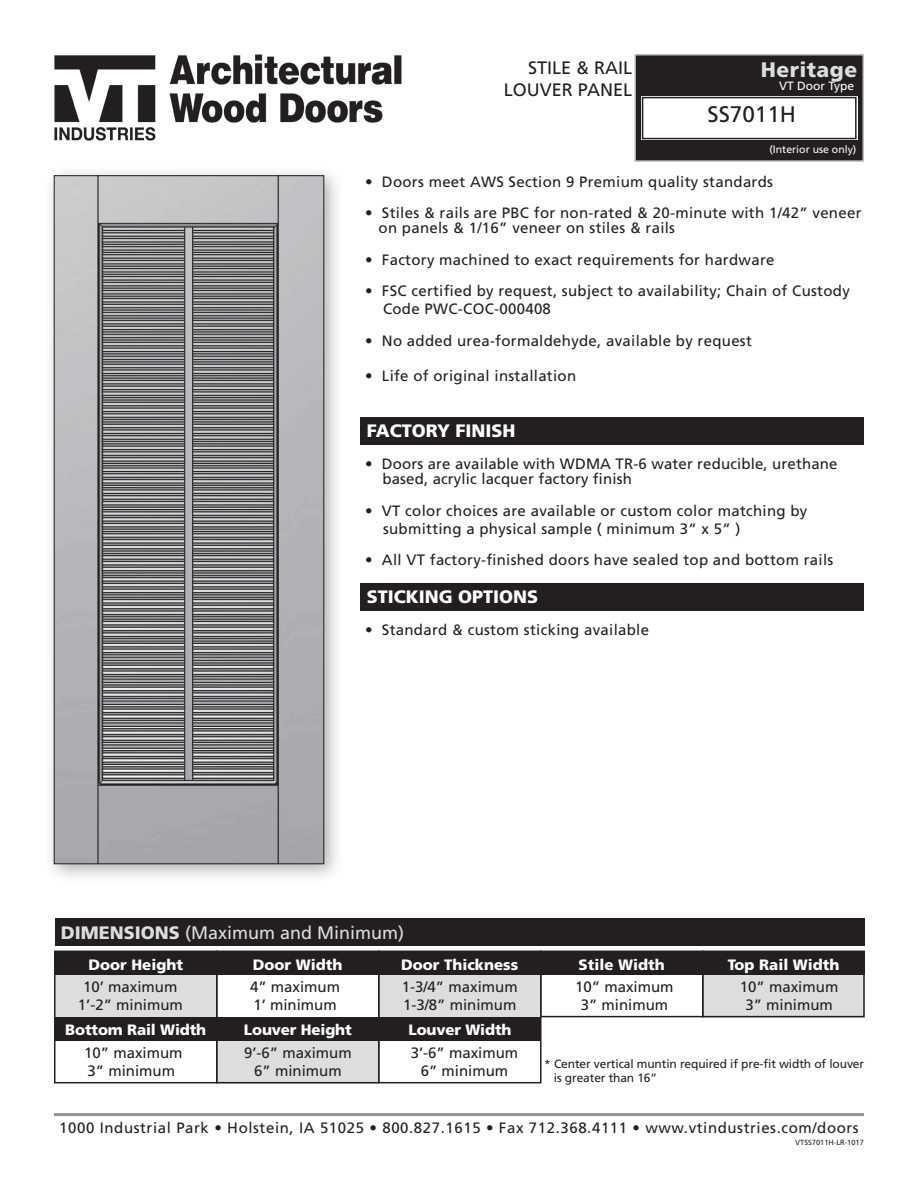
<style>
.page{position:relative;width:918px;height:1188px;background:#fff}
.page>*{position:absolute;margin:0;border:0;box-sizing:border-box;transform-origin:0 0}
.t1{font:22.5px "Frutiger LT Std";color:#231f20}
.t2{font:900 21px "Frutiger";letter-spacing:.02em;color:#dcdddf}
.t3{font:18px "Frutiger LT Pro";color:#dcdddf}
.t4{font:900 18px "Frutiger LT Std";color:#fff}
.t5{font:18px "Frutiger LT Std";color:#231f20}
.t6{font:15px/15px "Frutiger LT Std";letter-spacing:.02em;color:#231f20}
.t7{font:15px "Frutiger LT Std";color:#231f20}
.t8{font:900 15px "Frutiger";color:#fff}
.t9{font:15px "Frutiger";letter-spacing:.04em;color:#231f20}
.t10{font:12px/14.4px "Frutiger LT Std";letter-spacing:-.01em;color:#231f20}
.t11{font:12px "Frutiger LT Pro";color:#fff}
.t12{font:10.5px "Frutiger LT Std";color:#fff}
.t13{font:7.5px "Frutiger LT Std";color:#231f20}
.s1{font-family:"Frutiger";font-weight:900}
</style>
<div class="page">
<img style="left:54px;top:54px;width:348px;height:87px">
<div style="left:635px;top:55px;width:228px;height:106px;background:#231f20"></div>
<div style="left:634px;top:54px;width:230px;height:108px;border:2px solid #bcbdc0"></div>
<div style="left:641px;top:96px;width:217px;height:44px;background:#fff"></div>
<div style="left:642px;top:97px;width:215px;height:42px;border:1px solid #231f20"></div>
<hr style="left:54px;top:1113px;width:810px;height:3px;background:#939598">
<div style="left:361px;top:418px;width:503px;height:27px;background:#231f20"></div>
<div style="left:361px;top:583px;width:503px;height:27px;background:#231f20"></div>
<div style="left:55px;top:973px;width:162px;height:44px;background:#dcdddf"></div>
<div style="left:379px;top:973px;width:162px;height:44px;background:#dcdddf"></div>
<div style="left:703px;top:973px;width:162px;height:44px;background:#dcdddf"></div>
<div style="left:217px;top:1039px;width:162px;height:44px;background:#dcdddf"></div>
<div style="left:54px;top:951px;width:164px;height:132px;border:2px solid #231f20"></div>
<div style="left:216px;top:951px;width:164px;height:132px;border:2px solid #231f20"></div>
<div style="left:378px;top:951px;width:164px;height:132px;border:2px solid #231f20"></div>
<div style="left:540px;top:951px;width:164px;height:66px;border:2px solid #231f20"></div>
<div style="left:702px;top:951px;width:163px;height:66px;border:2px solid #231f20"></div>
<div style="left:55px;top:918px;width:810px;height:27px;background:#231f20"></div>
<div style="left:55px;top:951px;width:810px;height:24px;background:#231f20"></div>
<div style="left:55px;top:1017px;width:486px;height:24px;background:#231f20"></div>
<div style="left:44px;top:165px;width:300px;height:719px;background:#231f20;opacity:.35"></div>
<img style="left:56px;top:178px;width:266px;height:684px">
<div style="left:54px;top:176px;width:270px;height:688px;border:1px solid #231f20"></div>
<p class="t5" style="left:528px;top:57px;width:106px">STILE &amp; RAIL</p>
<p class="t5" style="left:504px;top:79px;width:130px">LOUVER PANEL</p>
<h2 class="t2" style="left:741px;top:56px;width:106px">ARTISTRY</h2>
<p class="t11" style="left:768px;top:79px;width:77px">VT Door Type</p>
<h2 class="t2" style="left:761px;top:57px;width:98px">Heritage</h2>
<p class="t11" style="left:779px;top:79px;width:77px">VT Door Type</p>
<p class="t1" style="left:707px;top:101px;width:90px">SS7011H</p>
<p class="t12" style="left:769px;top:144px;width:88px">(Interior use only)</p>
<p class="t6" style="left:365px;top:174px;width:409px">• Doors meet AWS Section 9 Premium quality standards</p>
<p class="t6" style="left:379px;top:206px;width:484px;text-indent:-13px">• Stiles &amp; rails are PBC for non-rated &amp; 20-minute with 1/42” veneer on panels &amp; 1/16” veneer on stiles &amp; rails</p>
<p class="t6" style="left:365px;top:252px;width:411px">• Factory machined to exact requirements for hardware</p>
<p class="t6" style="left:383px;top:282px;width:468px;line-height:18px;text-indent:-18px">• FSC certified by request, subject to availability; Chain of Custody<br>Code PWC-COC-000408</p>
<p class="t6" style="left:365px;top:333px;width:388px">• No added urea-formaldehyde, available by request</p>
<p class="t6" style="left:365px;top:368px;width:213px">• Life of original installation</p>
<p class="t12" style="left:757px;top:144px;width:88px">(Interior use only)</p>
<p class="t4" style="left:367px;top:420px;width:150px">FACTORY FINISH</p>
<p class="t6" style="left:382px;top:457px;width:457px;text-indent:-17px">• Doors are available with WDMA TR-6 water reducible, urethane based, acrylic lacquer factory finish</p>
<p class="t6" style="left:383px;top:502px;width:426px;line-height:18px;text-indent:-18px">• VT color choices are available or custom color matching by submitting a physical sample ( minimum 3” x 5” )</p>
<p class="t6" style="left:365px;top:553px;width:470px">• All VT factory-finished doors have sealed top and bottom rails</p>
<p class="t4" style="left:367px;top:586px;width:173px">STICKING OPTIONS</p>
<p class="t6" style="left:365px;top:622px;width:285px">• Standard &amp; custom sticking available</p>
<p class="t3" style="left:61px;top:922px;width:345px"><span class="s1">DIMENSIONS</span> (Maximum and Minimum)</p>
<p class="t8" style="left:88px;top:955px;width:96px">Door Height</p>
<p class="t8" style="left:253px;top:955px;width:91px">Door Width</p>
<p class="t8" style="left:401px;top:955px;width:119px">Door Thickness</p>
<p class="t8" style="left:579px;top:955px;width:88px">Stile Width</p>
<p class="t8" style="left:728px;top:955px;width:113px">Top Rail Width</p>
<p class="t7" style="left:83px;top:978px;width:96px">10’ maximum</p>
<p class="t7" style="left:78px;top:996px;width:107px">1’-2” minimum</p>
<p class="t7" style="left:250px;top:978px;width:92px">4” maximum</p>
<p class="t7" style="left:253px;top:996px;width:85px">1’ minimum</p>
<p class="t7" style="left:402px;top:978px;width:117px">1-3/4” maximum</p>
<p class="t7" style="left:403px;top:996px;width:115px">1-3/8” minimum</p>
<p class="t7" style="left:575px;top:978px;width:100px">10” maximum</p>
<p class="t7" style="left:581px;top:996px;width:89px">3” minimum</p>
<p class="t7" style="left:740px;top:978px;width:100px">10” maximum</p>
<p class="t7" style="left:745px;top:996px;width:89px">3” minimum</p>
<p class="t8" style="left:65px;top:1021px;width:143px">Bottom Rail Width</p>
<p class="t8" style="left:244px;top:1021px;width:109px">Louver Height</p>
<p class="t8" style="left:409px;top:1021px;width:104px">Louver Width</p>
<p class="t7" style="left:84px;top:1044px;width:100px">10” maximum</p>
<p class="t7" style="left:88px;top:1062px;width:89px">3” minimum</p>
<p class="t7" style="left:244px;top:1044px;width:109px">9’-6” maximum</p>
<p class="t7" style="left:254px;top:1062px;width:89px">6” minimum</p>
<p class="t7" style="left:411px;top:1044px;width:109px">3’-6” maximum</p>
<p class="t7" style="left:421px;top:1062px;width:89px">6” minimum</p>
<p class="t10" style="left:554px;top:1056px;width:312px;text-indent:-10px">* Center vertical muntin required if pre-fit width of louver is greater than 16”</p>
<p class="t9" style="left:59px;top:1119px;width:801px">1000 Industrial Park • Holstein, IA 51025 • 800.827.1615 • Fax 712.368.4111 • www.vtindustries.com/doors</p>
<p class="t13" style="left:795px;top:1138px;width:70px">VTSS7011H-LR-1017</p>
</div>
